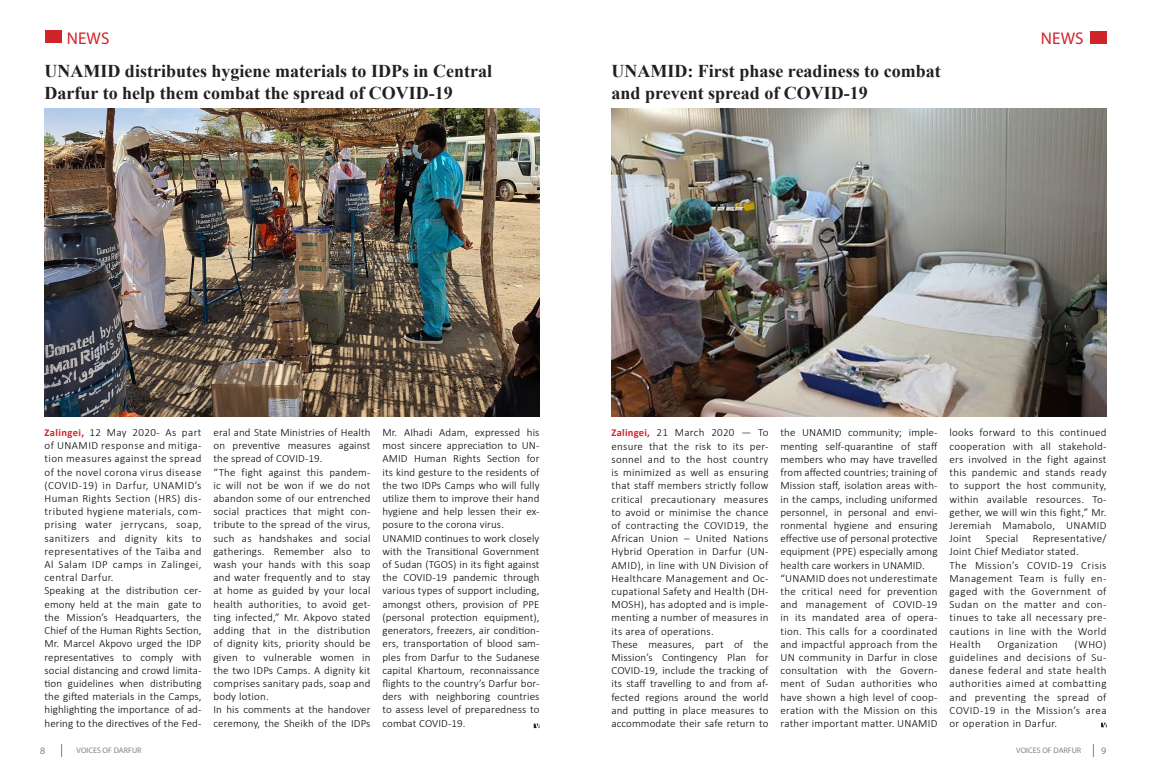
<style>
.page{position:relative;width:1151px;height:783px;background:#fff}
.page>*{position:absolute;margin:0;border:0;box-sizing:border-box;transform-origin:0 0}
.t1{font:700 18px/21.6px "Times New Roman";color:#231f20}
.t2{font:17px "Myriad Pro";color:#d1232a}
.t3{font:300 11px/13.2px "Calibri";letter-spacing:.015em;color:#000}
.t4{font:300 11px/13.2px "Calibri";letter-spacing:.04em;color:#000}
.t5{font:10px "Myriad Pro";color:#808285}
.t6{font:8px "Myriad Pro";color:#808285}
.s1{font-weight:700;font-size:10.5px;color:#d1232a}
</style>
<div class="page">
<svg style="left:61px;top:744px;width:1px;height:12px"></svg>
<svg style="left:1093px;top:744px;width:1px;height:12px"></svg>
<div style="left:45px;top:31px;width:16px;height:12px;background:#d1232a"></div>
<div style="left:1090px;top:31px;width:16px;height:13px;background:#d1232a"></div>
<svg style="left:1101px;top:722px;width:6px;height:5px"></svg>
<svg style="left:534px;top:723px;width:5px;height:4px"></svg>
<img style="left:45px;top:108px;width:494px;height:308px">
<img style="left:611px;top:108px;width:495px;height:308px">
<h2 class="t2" style="left:67px;top:28px;width:44px">NEWS</h2>
<h2 class="t2" style="left:1041px;top:28px;width:44px">NEWS</h2>
<h1 class="t1" style="left:45px;top:60px;width:449px">UNAMID distributes hygiene materials to IDPs in Central<br>Darfur to help them combat the spread of COVID-19</h1>
<h1 class="t1" style="left:611px;top:60px;width:331px">UNAMID: First phase readiness to combat and prevent spread of COVID-19</h1>
<p class="t3" style="left:45px;top:425px;width:159px"><span class="s1">Zalingei,</span> 12 May 2020- As part of UNAMID response and mitiga&shy;tion measures against the spread of the novel corona virus disease (COVID-19) in Darfur, UNAMID’s<br>Human Rights Section (HRS) dis&shy;tributed hygiene materials, com&shy;prising water jerrycans, soap, sanitizers and dignity kits to representatives of the Taiba and<br>Al Salam IDP camps in Zalingei, central Darfur.<br>Speaking at the distribution cer&shy;emony held at the main gate to the Mission’s Headquarters, the<br>Chief of the Human Rights Section,<br>Mr. Marcel Akpovo urged the IDP representatives to comply with social distancing and crowd limita&shy;tion guidelines when distributing the gifted materials in the Camps, highlighting the importance of ad&shy;hering to the directives of the Fed-</p>
<p class="t3" style="left:213px;top:425px;width:159px">eral and State Ministries of Health on preventive measures against the spread of COVID-19.<br>“The fight against this pandem&shy;ic will not be won if we do not abandon some of our entrenched social practices that might con&shy;tribute to the spread of the virus, such as handshakes and social gatherings. Remember also to wash your hands with this soap and water frequently and to stay at home as guided by your local health authorities, to avoid get&shy;ting infected,” Mr. Akpovo stated adding that in the distribution of dignity kits, priority should be given to vulnerable women in the two IDPs Camps. A dignity kit comprises sanitary pads, soap and body lotion.<br>In his comments at the handover ceremony, the Sheikh of the IDPs</p>
<p class="t3" style="left:382px;top:425px;width:159px">Mr. AIhadi Adam, expressed his most sincere appreciation to UN-<br>AMID Human Rights Section for its kind gesture to the residents of the two IDPs Camps who will fully utilize them to improve their hand hygiene and help lessen their ex&shy;posure to the corona virus.<br>UNAMID continues to work closely with the Transitional Government of Sudan (TGOS) in its fight against the COVID-19 pandemic through various types of support including, amongst others, provision of PPE (personal protection equipment), generators, freezers, air condition&shy;ers, transportation of blood sam&shy;ples from Darfur to the Sudanese capital Khartoum, reconnaissance flights to the country’s Darfur bor&shy;ders with neighboring countries to assess level of preparedness to combat COVID-19.</p>
<p class="t3" style="left:611px;top:426px;width:159px"><span class="s1">Zalingei,</span> 21 March 2020 — To ensure that the risk to its per&shy;sonnel and to the host country is minimized as well as ensuring that staff members strictly follow critical precautionary measures to avoid or minimise the chance of contracting the COVID19, the<br>African Union – United Nations<br>Hybrid Operation in Darfur (UN-<br>AMID), in line with UN Division of<br>Healthcare Management and Oc&shy;cupational Safety and Health (DH-<br>MOSH), has adopted and is imple&shy;menting a number of measures in its area of operations.<br>These measures, part of the<br>Mission’s Contingency Plan for<br>COVID-19, include the tracking of its staff travelling to and from af&shy;fected regions around the world and putting in place measures to accommodate their safe return to</p>
<p class="t3" style="left:780px;top:426px;width:159px">the UNAMID community; imple&shy;menting self-quarantine of staff members who may have travelled from affected countries; training of<br>Mission staff, isolation areas with&shy;in the camps, including uniformed personnel, in personal and envi&shy;ronmental hygiene and ensuring effective use of personal protective equipment (PPE) especially among health care workers in UNAMID. “UNAMID does not underestimate the critical need for prevention and management of COVID-19 in its mandated area of opera&shy;tion. This calls for a coordinated and impactful approach from the<br>UN community in Darfur in close consultation with the Govern&shy;ment of Sudan authorities who have shown a high level of coop&shy;eration with the Mission on this rather important matter. UNAMID</p>
<p class="t3" style="left:949px;top:426px;width:159px;text-align:justify">looks forward to this continued cooperation with all stakehold&shy;ers involved in the fight against this pandemic and stands ready to support the host community, within available resources. To&shy;gether, we will win this fight,” Mr.<br>Jeremiah Mamabolo, UNAMID Joint</p>
<p class="t4" style="left:949px;top:531px;width:159px;text-indent:83px">Representative/<br>Joint Chief Mediator stated.<br>The Mission’s COVID-19 Crisis<br>Management Team is fully en&shy;gaged with the Government of<br>Sudan on the matter and con&shy;tinues to take all necessary pre&shy;cautions in line with the World<br>Health</p>
<p class="t3" style="left:986px;top:531px;width:34px">Special</p>
<p class="t3" style="left:949px;top:637px;width:159px;text-align:justify;text-indent:125px">(WHO) guidelines and decisions of Su&shy;danese federal and state health authorities aimed at combatting and preventing the spread of COVID-19 in the Mission’s area or operation in Darfur.</p>
<p class="t4" style="left:997px;top:637px;width:62px">Organization</p>
<p class="t5" style="left:40px;top:744px;width:7px">8</p>
<p class="t6" style="left:77px;top:745px;width:66px">VOICES OF DARFUR</p>
<p class="t6" style="left:1016px;top:745px;width:66px">VOICES OF DARFUR</p>
<p class="t5" style="left:1101px;top:744px;width:7px">9</p>
</div>
